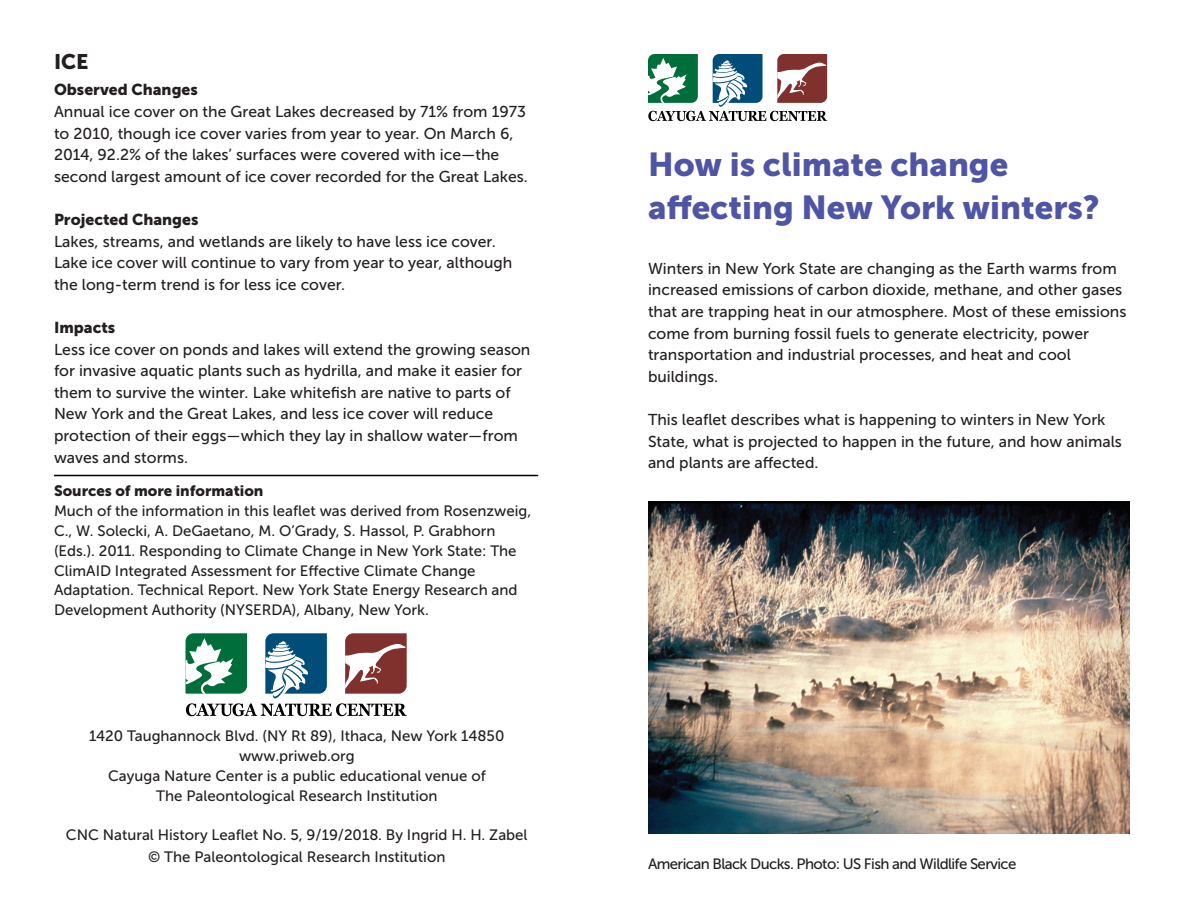
<style>
.page{position:relative;width:1188px;height:918px;background:#fff}
.page>*{position:absolute;margin:0;border:0;box-sizing:border-box;transform-origin:0 0}
.t1{font:33px/43.2px "Museo Sans 900";color:#4f55a5}
.t2{font:21px "Museo Sans 900";color:#231f20}
.t3{font:15.75px/21.6px "Museo Sans 500";color:#231f20}
.t4{font:15.75px "Museo Sans 900";color:#231f20}
.t5{font:15px/19.8px "Museo Sans 500";color:#231f20;text-align:center}
.t6{font:15px "Museo Sans 500";letter-spacing:-.04em;color:#231f20}
.t7{font:15px "Museo Sans 900";color:#231f20}
</style>
<div class="page">
<svg style="left:186px;top:633px;width:221px;height:83px"></svg>
<svg style="left:648px;top:54px;width:179px;height:67px"></svg>
<img style="left:648px;top:502px;width:481px;height:332px">
<hr style="left:54px;top:475px;width:484px;height:1px;background:#040202">
<h2 class="t2" style="left:54px;top:54px;width:36px">ICE</h2>
<p class="t4" style="left:54px;top:84px;width:145px">Observed Changes</p>
<p class="t3" style="left:54px;top:102px;width:475px">Annual ice cover on the Great Lakes decreased by 71% from 1973 to 2010, though ice cover varies from year to year. On March 6, 2014, 92.2% of the lakes’ surfaces were covered with ice—the second largest amount of ice cover recorded for the Great Lakes.</p>
<p class="t4" style="left:54px;top:213px;width:146px">Projected Changes</p>
<p class="t3" style="left:54px;top:232px;width:460px">Lakes, streams, and wetlands are likely to have less ice cover.<br>Lake ice cover will continue to vary from year to year, although the long-term trend is for less ice cover.</p>
<p class="t4" style="left:54px;top:321px;width:63px">Impacts</p>
<p class="t3" style="left:54px;top:340px;width:478px">Less ice cover on ponds and lakes will extend the growing season for invasive aquatic plants such as hydrilla, and make it easier for them to survive the winter. Lake whitefish are native to parts of New York and the Great Lakes, and less ice cover will reduce protection of their eggs—which they lay in shallow water—from waves and storms.</p>
<p class="t7" style="left:54px;top:485px;width:211px">Sources of more information</p>
<p class="t5" style="left:54px;top:502px;width:479px;text-align:left">Much of the information in this leaflet was derived from Rosenzweig, C., W. Solecki, A. DeGaetano, M. O’Grady, S. Hassol, P. Grabhorn (Eds.). 2011. Responding to Climate Change in New York State: The ClimAID Integrated Assessment for Effective Climate Change Adaptation. Technical Report. New York State Energy Research and Development Authority (NYSERDA), Albany, New York.</p>
<p class="t5" style="left:89px;top:727px;width:417px">1420 Taughannock Blvd. (NY Rt 89), Ithaca, New York 14850 www.priweb.org<br>Cayuga Nature Center is a public educational venue of<br>The Paleontological Research Institution</p>
<p class="t5" style="left:66px;top:826px;width:463px;line-height:21.6px">CNC Natural History Leaflet No. 5, 9/19/2018. By Ingrid H. H. Zabel © The Paleontological Research Institution</p>
<h1 class="t1" style="left:648px;top:146px;width:453px">How is climate change affecting New York winters?</h1>
<p class="t3" style="left:648px;top:259px;width:480px">Winters in New York State are changing as the Earth warms from increased emissions of carbon dioxide, methane, and other gases that are trapping heat in our atmosphere. Most of these emissions come from burning fossil fuels to generate electricity, power transportation and industrial processes, and heat and cool buildings.</p>
<p class="t3" style="left:648px;top:410px;width:476px">This leaflet describes what is happening to winters in New York<br>State, what is projected to happen in the future, and how animals and plants are affected.</p>
<p class="t6" style="left:648px;top:857px;width:370px">American Black Ducks. Photo: US Fish and Wildlife Service</p>
</div>
